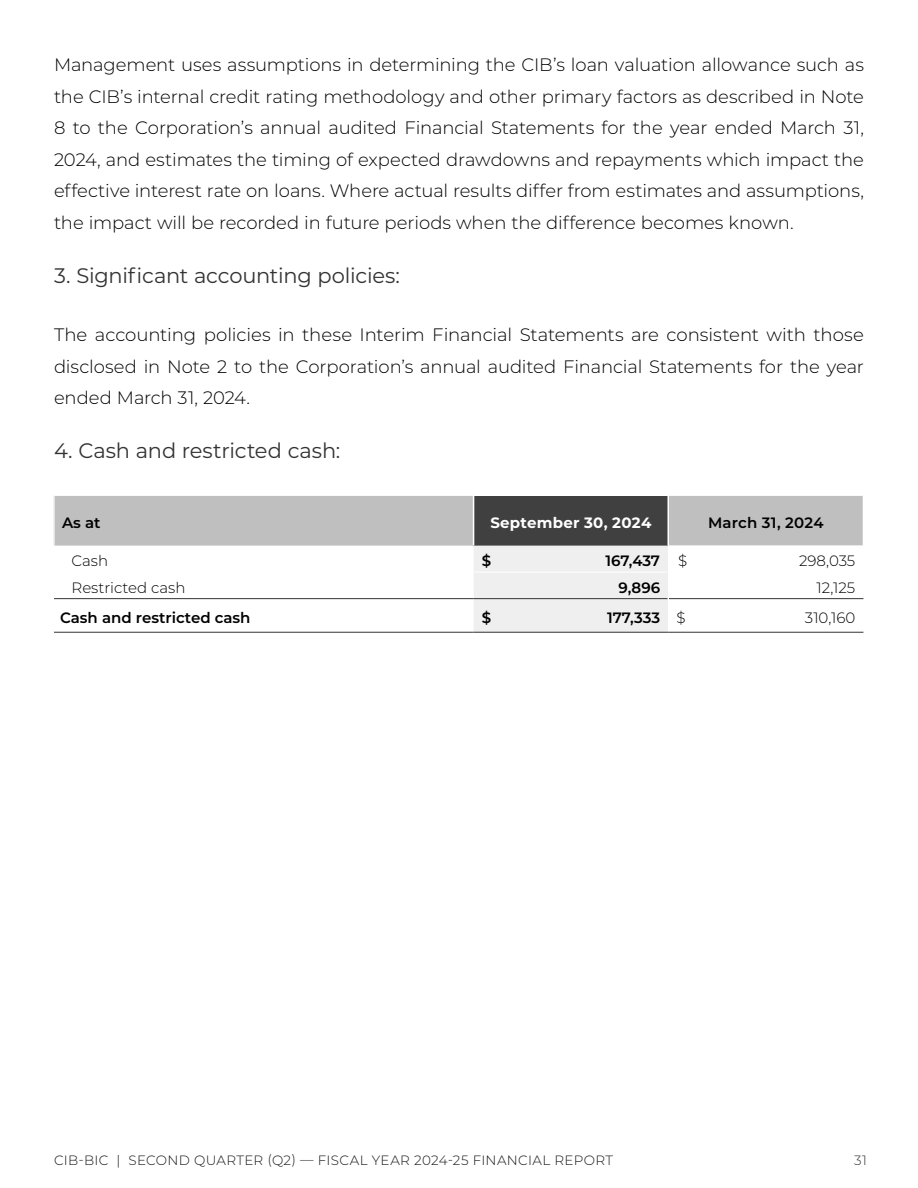
<style>
.page{position:relative;width:918px;height:1188px;background:#fff}
.page>*{position:absolute;margin:0;border:0;box-sizing:border-box;transform-origin:0 0}
.t1{font:21px "Montserrat";letter-spacing:-.01em;color:#333}
.t2{font:300 18px/31.5px "Montserrat";letter-spacing:-.005em;color:#000;text-align:justify}
.t3{font:600 15px "Montserrat";color:#000}
.t4{font:300 15px "Montserrat";color:#000}
.t5{font:700 15px "Montserrat";letter-spacing:.015em;color:#fff}
.t6{font:300 13.5px "Montserrat";letter-spacing:.025em;color:#1a1818}
.t7{font:300 13.5px "Montserrat";color:#333}
</style>
<div class="page">
<svg style="left:54px;top:496px;width:809px;height:136px"></svg>
<hr style="left:669px;top:571px;width:194px;height:2px;background:#fff">
<hr style="left:474px;top:572px;width:194px;height:1px;background:#fff">
<hr style="left:54px;top:598px;width:420px;height:1px;background:#333">
<hr style="left:474px;top:598px;width:194px;height:1px;background:#333">
<hr style="left:669px;top:598px;width:194px;height:1px;background:#333">
<hr style="left:54px;top:632px;width:420px;height:1px;background:#333">
<hr style="left:474px;top:632px;width:194px;height:1px;background:#333">
<hr style="left:668px;top:632px;width:195px;height:1px;background:#333">
<hr style="left:668px;top:496px;width:1px;height:50px;background:#fff">
<hr style="left:53px;top:496px;width:2px;height:50px;background:#efefef">
<hr style="left:473px;top:496px;width:1px;height:50px;background:#fff">
<p class="t2" style="left:54px;top:49px;width:812px">Management uses assumptions in determining the CIB’s loan valuation allowance such as the CIB’s internal credit rating methodology and other primary factors as described in Note 8 to the Corporation’s annual audited Financial Statements for the year ended March 31, 2024, and estimates the timing of expected drawdowns and repayments which impact the effective interest rate on loans. Where actual results differ from estimates and assumptions, the impact will be recorded in future periods when the difference becomes known.</p>
<h2 class="t1" style="left:54px;top:261px;width:348px">3. Significant accounting policies:</h2>
<p class="t2" style="left:54px;top:319px;width:812px">The accounting policies in these Interim Financial Statements are consistent with those disclosed in Note 2 to the Corporation’s annual audited Financial Statements for the year ended March 31, 2024.</p>
<h2 class="t1" style="left:54px;top:437px;width:288px">4. Cash and restricted cash:</h2>
<p class="t3" style="left:62px;top:512px;width:40px">As at</p>
<p class="t5" style="left:490px;top:512px;width:162px">September 30, 2024</p>
<p class="t3" style="left:708px;top:512px;width:117px">March 31, 2024</p>
<p class="t4" style="left:72px;top:551px;width:38px">Cash</p>
<p class="t3" style="left:482px;top:550px;width:11px">$</p>
<p class="t3" style="left:605px;top:550px;width:56px">167,437</p>
<p class="t4" style="left:678px;top:550px;width:11px">$</p>
<p class="t4" style="left:799px;top:550px;width:58px">298,035</p>
<p class="t4" style="left:72px;top:577px;width:115px">Restricted cash</p>
<p class="t3" style="left:619px;top:577px;width:43px">9,896</p>
<p class="t4" style="left:817px;top:577px;width:40px">12,125</p>
<p class="t3" style="left:60px;top:607px;width:192px">Cash and restricted cash</p>
<p class="t3" style="left:482px;top:607px;width:11px">$</p>
<p class="t3" style="left:607px;top:607px;width:55px">177,333</p>
<p class="t4" style="left:676px;top:607px;width:11px">$</p>
<p class="t4" style="left:805px;top:607px;width:52px">310,160</p>
<p class="t6" style="left:54px;top:1151px;width:561px">CIB-BIC | SECOND QUARTER (Q2) — FISCAL YEAR 2024-25 FINANCIAL REPORT</p>
<p class="t7" style="left:854px;top:1151px;width:14px">31</p>
</div>
